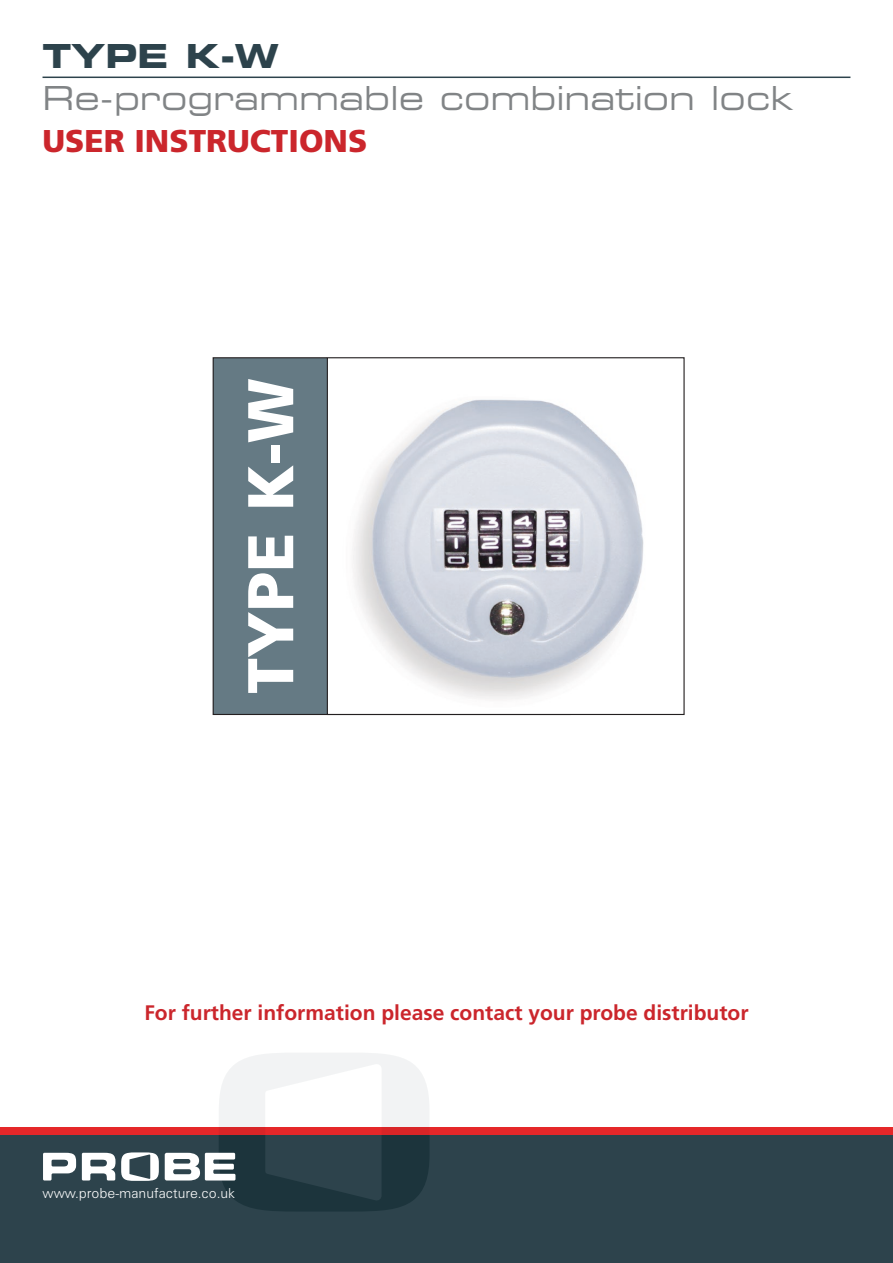
<style>
.page{position:relative;width:893px;height:1263px;background:#fff}
.page>*{position:absolute;margin:0;border:0;box-sizing:border-box;transform-origin:0 0}
.t1{font:900 64.5px "Frutiger";color:#fff}
.t2{font:expanded 33px "Square 721 BT";color:#818486}
.Sqr_header{font:700 expanded 33px "Square 721 BT";color:#2d434c}
.t3{font:900 31.5px "Frutiger";color:#cb262c}
.t4{font:700 21px "Frutiger";color:#cb262c}
.t5{font:300 13.8px "Zurich BT";color:#fff}
</style>
<div class="page">
<div style="left:0;top:1127px;width:893px;height:10px;background:#e52729"></div>
<div style="left:0;top:1135px;width:893px;height:128px;background:#2d434c"></div>
<svg style="left:43px;top:1153px;width:33px;height:27px"></svg>
<svg style="left:165px;top:1053px;width:264px;height:158px"></svg>
<svg style="left:82px;top:1152px;width:77px;height:29px"></svg>
<hr style="left:43px;top:77px;width:807px;height:1px;background:#2d434c">
<div style="left:213px;top:358px;width:357px;height:356px;background:#657a84"></div>
<img style="left:329px;top:359px;width:315px;height:354px">
<div style="left:327px;top:357px;width:358px;height:358px;border:1px solid #231f20"></div>
<p class="Sqr_header" style="left:43px;top:36px;width:237px">TYPE K-W</p>
<p class="t2" style="left:43px;top:79px;width:752px">Re-programmable combination lock</p>
<p class="t3" style="left:43px;top:122px;width:326px">USER INSTRUCTIONS</p>
<p class="t1" style="left:232px;top:694px;width:317px;rotate:-90deg">TYPE K-W</p>
<p class="t4" style="left:144px;top:1000px;width:606px">For further information please contact your probe distributor</p>
<p class="t5" style="left:43px;top:1184px;width:194px">www.probe-manufacture.co.uk</p>
</div>
